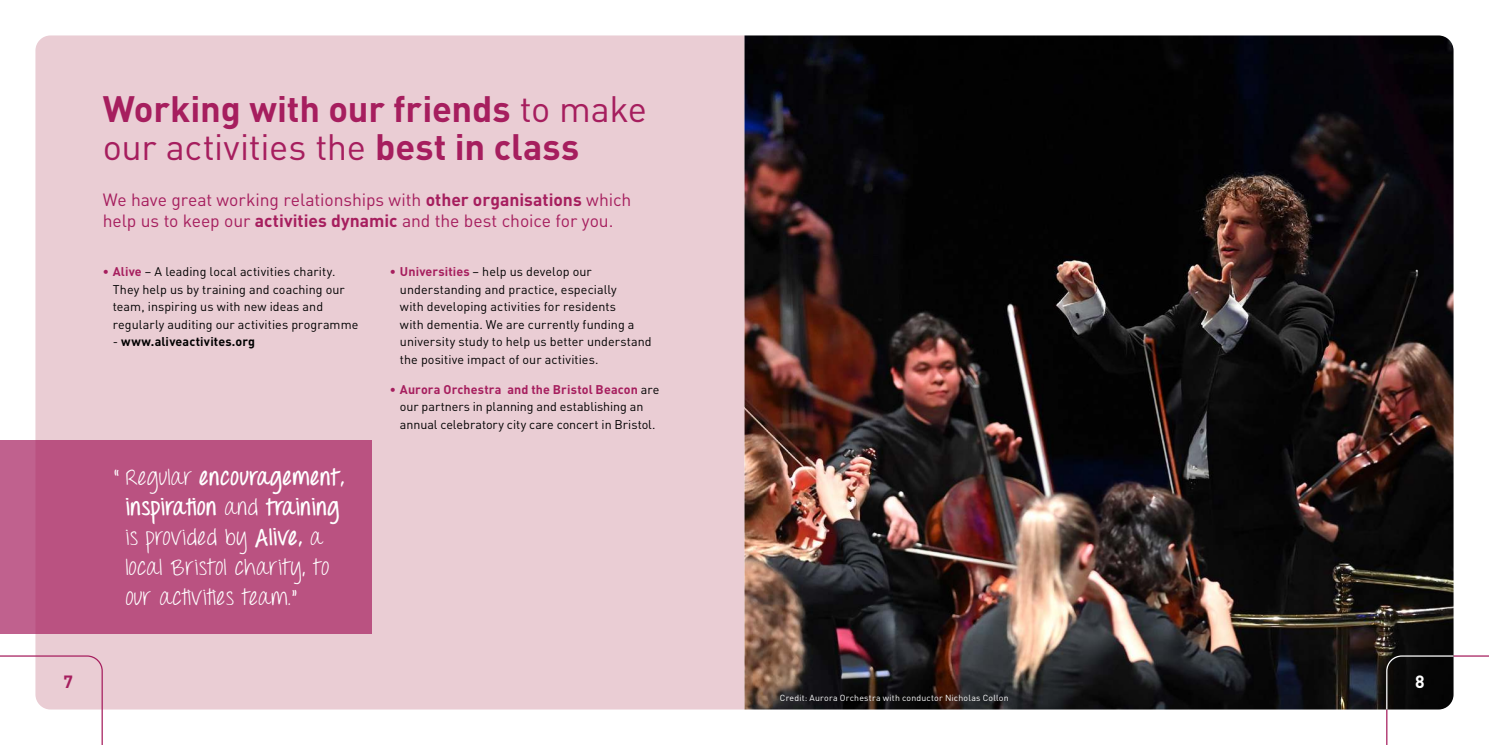
<style>
.page{position:relative;width:1489px;height:745px;background:#fff}
.page>*{position:absolute;margin:0;border:0;box-sizing:border-box;transform-origin:0 0}
.t1{font:700 36.25px/37.5px "DIN";letter-spacing:-.005em;color:#a61e5e}
.t2{font:22.5px/30px "Throw My Hands Upinthe Air";letter-spacing:.03em;color:#fff}
.t3{font:17.5px/21px "DIN";letter-spacing:-.005em;color:#a61e5e}
.t4{font:700 17.5px "DIN";color:#a61e5e}
.t5{font:700 17.5px "DIN";color:#fff}
.t6{font:12.5px/17.5px "DIN";letter-spacing:.005em;color:#000}
.t7{font:700 12.5px "DIN";letter-spacing:.01em;color:#000}
.t8{font:8.75px "DIN";letter-spacing:.025em;color:#fff}
.s1{font-weight:400}
.s2{font-weight:700}
.s3{font-weight:700;color:#a61e5e}
</style>
<div class="page">
<div style="left:35px;top:35px;width:709px;height:674px;background:#eacdd4"></div>
<img style="left:744px;top:35px;width:709px;height:674px">
<svg style="left:0;top:655px;width:103px;height:89px"></svg>
<svg style="left:1385px;top:654px;width:103px;height:90px"></svg>
<div style="left:0;top:439px;width:372px;height:193px;background:linear-gradient(to right,#bc5785,#b9507f)"></div>
<h1 class="t1" style="left:103px;top:94px;width:545px">Working with our friends <span class="s1">to make our activities the</span> best in class</h1>
<h3 class="t3" style="left:103px;top:191px;width:530px">We have great working relationships with <span class="s2">other organisations</span> which help us to keep our <span class="s2">activities dynamic</span> and the best choice for you.</h3>
<p class="t6" style="left:113px;top:264px;width:247px;text-indent:-10px"><span class="s3">• Alive</span> – A leading local activities charity.<br>They help us by training and coaching our team, inspiring us with new ideas and regularly auditing our activities programme</p>
<p class="t7" style="left:113px;top:337px;width:144px"><span class="s1">-</span> www.aliveactivites.org</p>
<p class="t6" style="left:400px;top:264px;width:253px;text-indent:-10px"><span class="s3">• Universities</span> – help us develop our understanding and practice, especially<br>with developing activities for residents<br>with dementia. We are currently funding a university study to help us better understand the positive impact of our activities.</p>
<p class="t6" style="left:390px;top:382px;width:271px;text-align:center"><span class="s3">• Aurora Orchestra and the Bristol Beacon</span> are our partners in planning and establishing an annual celebratory city care concert in Bristol.</p>
<h2 class="t2" style="left:126px;top:465px;width:220px;text-indent:-12px">“ Regular <span class="s2">encouragement, inspiration</span> and <span class="s2">training </span>is provided by <span class="s2">Alive,</span> a local Bristol charity, to our activities team.”</h2>
<h3 class="t4" style="left:63px;top:674px;width:11px">7</h3>
<h3 class="t5" style="left:1414px;top:674px;width:11px">8</h3>
<p class="t8" style="left:780px;top:694px;width:230px">Credit: Aurora Orchestra with conductor Nicholas Collon</p>
</div>
